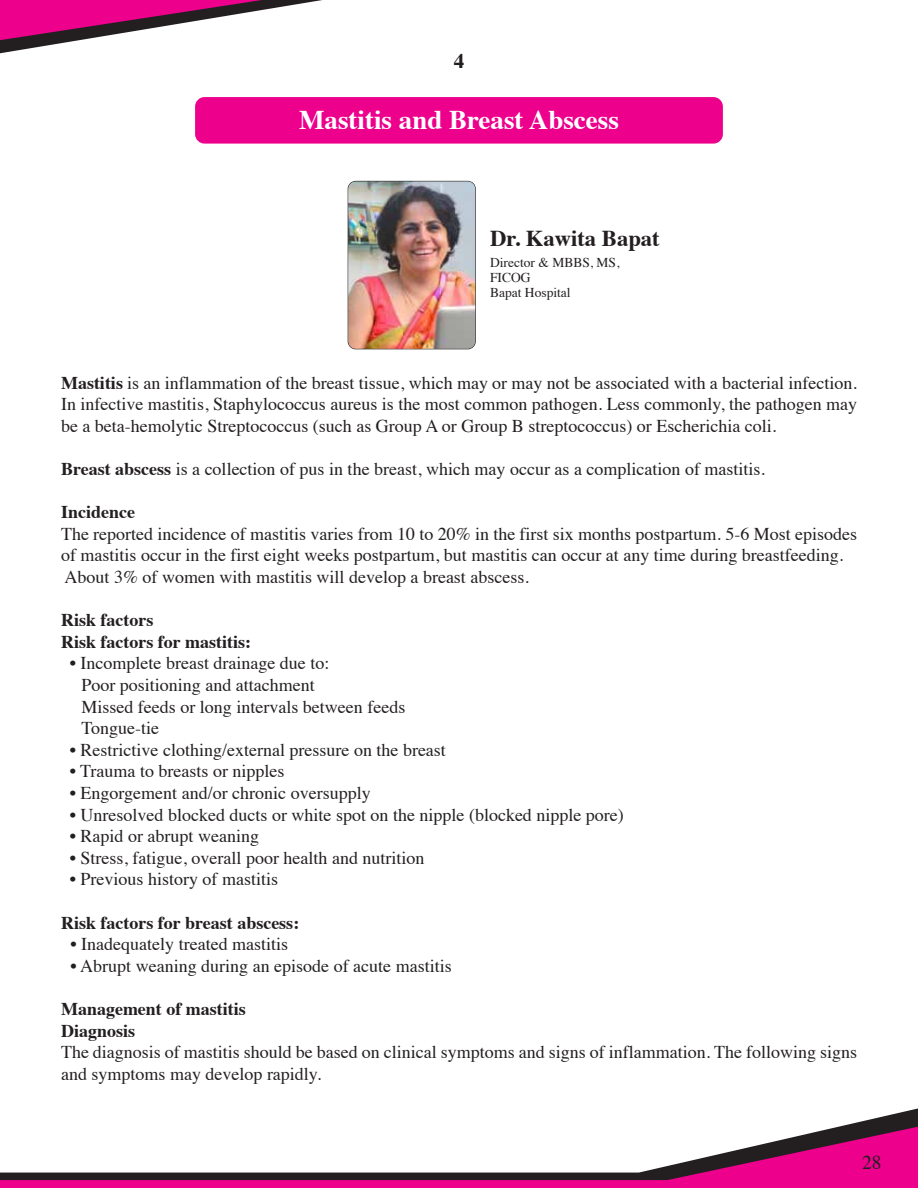
<style>
.page{position:relative;width:918px;height:1188px;background:#fff}
.page>*{position:absolute;margin:0;border:0;box-sizing:border-box;transform-origin:0 0}
.t1{font:700 27px "Times";color:#fff}
.t2{font:700 22.65px "Times";color:#231f20}
.t3{font:700 21px "Times";color:#231f20}
.t4{font:19.5px "Times";color:#231f20}
.t5{font:18px/21.6px "Times";color:#231f20}
.t6{font:700 18px/21.6px "Times";color:#231f20}
.t7{font:13.5px/15.1px "Times";color:#231f20}
.s1{font-weight:700}
</style>
<div class="page">
<svg style="left:0;top:0;width:322px;height:53px"></svg>
<svg style="left:837px;top:1108px;width:81px;height:19px"></svg>
<svg style="left:0;top:1127px;width:918px;height:61px"></svg>
<div style="left:195px;top:97px;width:528px;height:47px;background:#ec008c;border-radius:9px"></div>
<img style="left:348px;top:181px;width:127px;height:168px">
<p class="t3" style="left:454px;top:41px;width:12px">4</p>
<h1 class="t1" style="left:299px;top:94px;width:321px">Mastitis and Breast Abscess</h1>
<p class="t2" style="left:490px;top:217px;width:171px">Dr. Kawita Bapat</p>
<p class="t7" style="left:490px;top:253px;width:131px">Director &amp; MBBS, MS,<br>FICOG<br>Bapat Hospital</p>
<p class="t5" style="left:61px;top:370px;width:798px;text-align:justify"><span class="s1">Mastitis</span> is an inflammation of the breast tissue, which may or may not be associated with a bacterial infection.<br>In infective mastitis, Staphylococcus aureus is the most common pathogen. Less commonly, the pathogen may be a beta-hemolytic Streptococcus (such as Group A or Group B streptococcus) or Escherichia coli.</p>
<p class="t5" style="left:61px;top:457px;width:706px"><span class="s1">Breast abscess</span> is a collection of pus in the breast, which may occur as a complication of mastitis.</p>
<p class="t6" style="left:61px;top:499px;width:75px">Incidence</p>
<p class="t5" style="left:61px;top:521px;width:798px">The reported incidence of mastitis varies from 10 to 20% in the first six months postpartum. 5-6 Most episodes of mastitis occur in the first eight weeks postpartum, but mastitis can occur at any time during breastfeeding.<br>About 3% of women with mastitis will develop a breast abscess.</p>
<p class="t6" style="left:61px;top:607px;width:192px">Risk factors<br>Risk factors for mastitis:</p>
<p class="t5" style="left:81px;top:651px;width:325px;text-indent:-12px">• Incomplete breast drainage due to:<br>Poor positioning and attachment<br>Missed feeds or long intervals between feeds<br>Tongue-tie</p>
<p class="t5" style="left:70px;top:737px;width:378px">• Restrictive clothing/external pressure on the breast</p>
<p class="t5" style="left:70px;top:759px;width:216px">• Trauma to breasts or nipples</p>
<p class="t5" style="left:70px;top:781px;width:302px">• Engorgement and/or chronic oversupply</p>
<p class="t5" style="left:70px;top:802px;width:556px">• Unresolved blocked ducts or white spot on the nipple (blocked nipple pore)</p>
<p class="t5" style="left:70px;top:824px;width:191px">• Rapid or abrupt weaning</p>
<p class="t5" style="left:70px;top:845px;width:356px">• Stress, fatigue, overall poor health and nutrition</p>
<p class="t5" style="left:70px;top:867px;width:210px">• Previous history of mastitis</p>
<p class="t6" style="left:61px;top:910px;width:240px">Risk factors for breast abscess:</p>
<p class="t5" style="left:71px;top:932px;width:219px">• Inadequately treated mastitis</p>
<p class="t5" style="left:71px;top:953px;width:383px">• Abrupt weaning during an episode of acute mastitis</p>
<p class="t6" style="left:61px;top:996px;width:186px">Management of mastitis<br>Diagnosis</p>
<p class="t5" style="left:61px;top:1040px;width:798px">The diagnosis of mastitis should be based on clinical symptoms and signs of inflammation. The following signs and symptoms may develop rapidly.</p>
<p class="t4" style="left:862px;top:1144px;width:21px">28</p>
</div>
